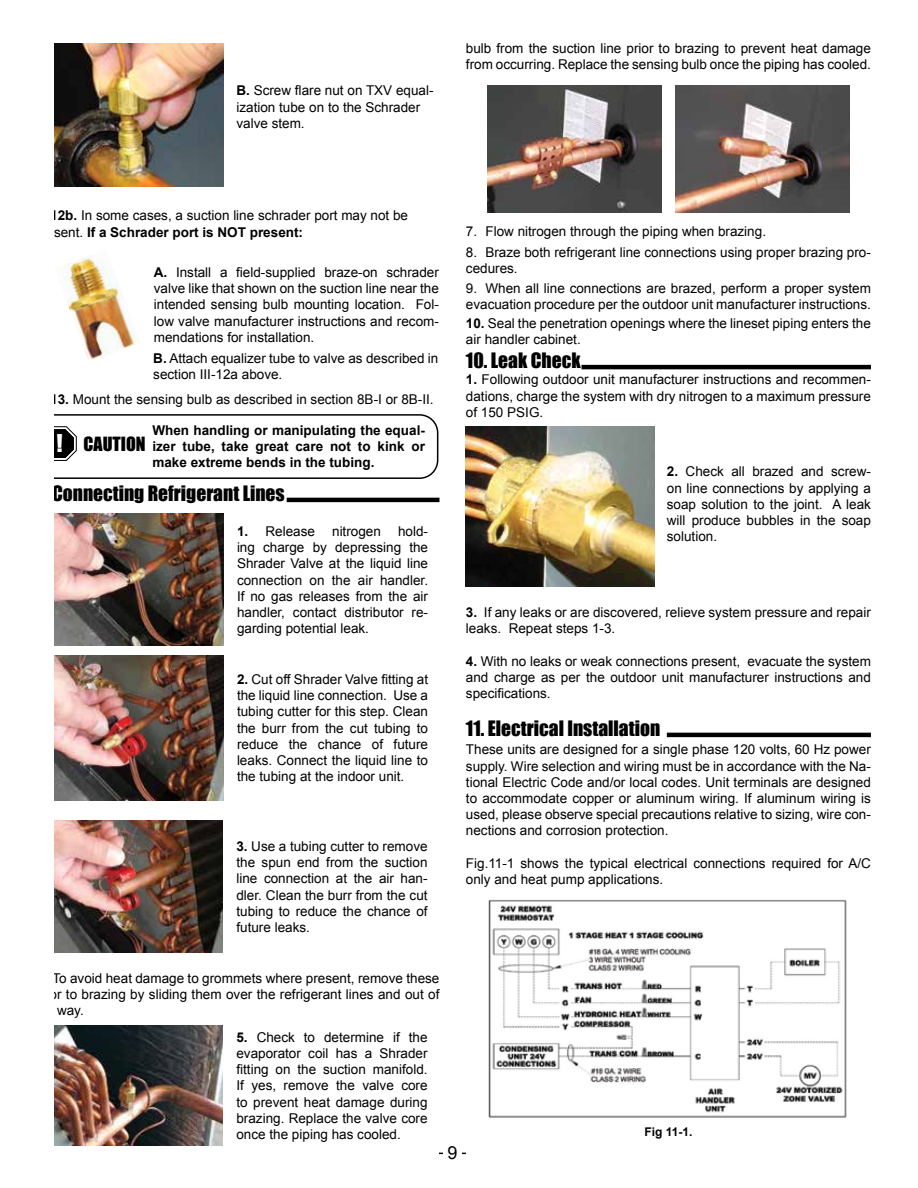
<style>
.page{position:relative;width:918px;height:1188px;background:#fff}
.page>*{position:absolute;margin:0;border:0;box-sizing:border-box;transform-origin:0 0}
.t1{font:19.5px "Impact";color:#000}
.t2{font:18px "Impact";color:#000}
.t3{font:18px "Arial";color:#000}
.t4{font:13.5px/16.2px "Arial";color:#000;text-align:justify}
.t5{font:700 13.5px/16.2px "Arial";color:#000;text-align:justify}
.t6{font:700 12px "Arial";color:#000}
.s1{font-weight:700}
.s2{font-size:22.5px;color:#fff}
</style>
<div class="page">
<img style="left:54px;top:43px;width:170px;height:144px">
<svg style="left:54px;top:414px;width:384px;height:65px"></svg>
<img style="left:60px;top:257px;width:79px;height:104px">
<hr style="left:667px;top:733px;width:204px;height:4px;background:#000">
<hr style="left:582px;top:365px;width:289px;height:4px;background:#000">
<img style="left:466px;top:426px;width:189px;height:161px">
<img style="left:488px;top:899px;width:359px;height:219px">
<hr style="left:287px;top:498px;width:152px;height:4px;background:#000">
<img style="left:54px;top:514px;width:170px;height:132px">
<img style="left:54px;top:655px;width:170px;height:145px">
<img style="left:54px;top:821px;width:169px;height:132px">
<img style="left:54px;top:1025px;width:169px;height:121px">
<img style="left:488px;top:86px;width:174px;height:127px">
<img style="left:675px;top:86px;width:174px;height:127px">
<p class="t4" style="left:236px;top:82px;width:199px;text-align:left"><span class="s1">B.</span> Screw flare nut on TXV equal&shy;ization tube on to the Schrader valve stem.</p>
<p class="t4" style="left:466px;top:40px;width:407px">bulb from the suction line prior to brazing to prevent heat damage from occurring. Replace the sensing bulb once the piping has cooled.</p>
<p class="t4" style="left:34px;top:207px;width:375px"><span class="s1">III-12b.</span> In some cases, a suction line schrader port may not be present. <span class="s1">If a Schrader port is NOT present:</span></p>
<p class="t4" style="left:154px;top:264px;width:287px"><span class="s1">A.</span> Install a field-supplied braze-on schrader valve like that shown on the suction line near the intended sensing bulb mounting location. Fol&shy;low valve manufacturer instructions and recom&shy;mendations for installation.</p>
<p class="t4" style="left:153px;top:350px;width:287px"><span class="s1">B.</span> Attach equalizer tube to valve as described in section III-12a above.</p>
<p class="t4" style="left:34px;top:391px;width:401px"><span class="s1">III-13.</span> Mount the sensing bulb as described in section 8B-I or 8B-II.</p>
<p class="t5" style="left:152px;top:422px;width:274px">When handling or manipulating the equal&shy;izer tube, take great care not to kink or make extreme bends in the tubing.</p>
<h2 class="t2" style="left:57px;top:430px;width:91px"><span class="s2">!</span> CAUTION</h2>
<h1 class="t1" style="left:34px;top:478px;width:252px">9. Connecting Refrigerant Lines</h1>
<p class="t4" style="left:237px;top:523px;width:79px"><span class="s1">1.</span> Release</p>
<p class="t4" style="left:332px;top:523px;width:50px">nitrogen</p>
<p class="t4" style="left:237px;top:523px;width:193px;text-indent:161px">hold&shy;ing charge by depressing the Shrader Valve at the liquid line connection on the air handler.<br>If no gas releases from the air handler, contact distributor re&shy;garding potential leak.</p>
<p class="t4" style="left:237px;top:671px;width:193px"><span class="s1">2.</span> Cut off Shrader Valve fitting at the liquid line connection. Use a tubing cutter for this step. Clean the burr from the cut tubing to reduce the chance of future leaks. Connect the liquid line to the tubing at the indoor unit.</p>
<p class="t4" style="left:236px;top:838px;width:193px"><span class="s1">3.</span> Use a tubing cutter to remove the spun end from the suction line connection at the air han&shy;dler. Clean the burr from the cut tubing to reduce the chance of future leaks.</p>
<p class="t4" style="left:466px;top:223px;width:302px">7. Flow nitrogen through the piping when brazing.</p>
<p class="t4" style="left:466px;top:244px;width:406px">8. Braze both refrigerant line connections using proper brazing pro&shy;cedures.</p>
<p class="t4" style="left:466px;top:280px;width:407px">9. When all line connections are brazed, perform a proper system evacuation procedure per the outdoor unit manufacturer instructions.</p>
<p class="t4" style="left:466px;top:315px;width:406px"><span class="s1">10.</span> Seal the penetration openings where the lineset piping enters the air handler cabinet.</p>
<h1 class="t1" style="left:466px;top:346px;width:116px">10. Leak Check</h1>
<p class="t4" style="left:466px;top:371px;width:406px"><span class="s1">1.</span> Following outdoor unit manufacturer instructions and recommen&shy;dations, charge the system with dry nitrogen to a maximum pressure of 150 PSIG.</p>
<p class="t4" style="left:667px;top:464px;width:206px"><span class="s1">2.</span> Check all brazed and screw&shy;on line connections by applying a soap solution to the joint. A leak will produce bubbles in the soap solution.</p>
<p class="t4" style="left:466px;top:604px;width:406px"><span class="s1">3.</span> If any leaks or are discovered, relieve system pressure and repair leaks. Repeat steps 1-3.</p>
<p class="t4" style="left:466px;top:653px;width:407px"><span class="s1">4.</span> With no leaks or weak connections present, evacuate the system and charge as per the outdoor unit manufacturer instructions and specifications.</p>
<h1 class="t1" style="left:466px;top:713px;width:196px">11. Electrical Installation</h1>
<p class="t4" style="left:466px;top:742px;width:406px">These units are designed for a single phase 120 volts, 60 Hz power supply. Wire selection and wiring must be in accordance with the Na&shy;tional Electric Code and/or local codes. Unit terminals are designed to accommodate copper or aluminum wiring. If aluminum wiring is used, please observe special precautions relative to sizing, wire con&shy;nections and corrosion protection.</p>
<p class="t4" style="left:466px;top:855px;width:406px">Fig.11-1 shows the typical electrical connections required for A/C only and heat pump applications.</p>
<p class="t4" style="left:34px;top:970px;width:407px"><span class="s1">4.</span> To avoid heat damage to grommets where present, remove these prior to brazing by sliding them over the refrigerant lines and out of the way.</p>
<p class="t4" style="left:236px;top:1029px;width:193px"><span class="s1">5.</span> Check to determine if the evaporator coil has a Shrader fitting on the suction manifold.<br>If yes, remove the valve core to prevent heat damage during brazing. Replace the valve core once the piping has cooled.</p>
<h2 class="t3" style="left:447px;top:1140px;width:12px">9</h2>
<p class="t6" style="left:644px;top:1124px;width:50px">Fig 11-1.</p>
</div>
